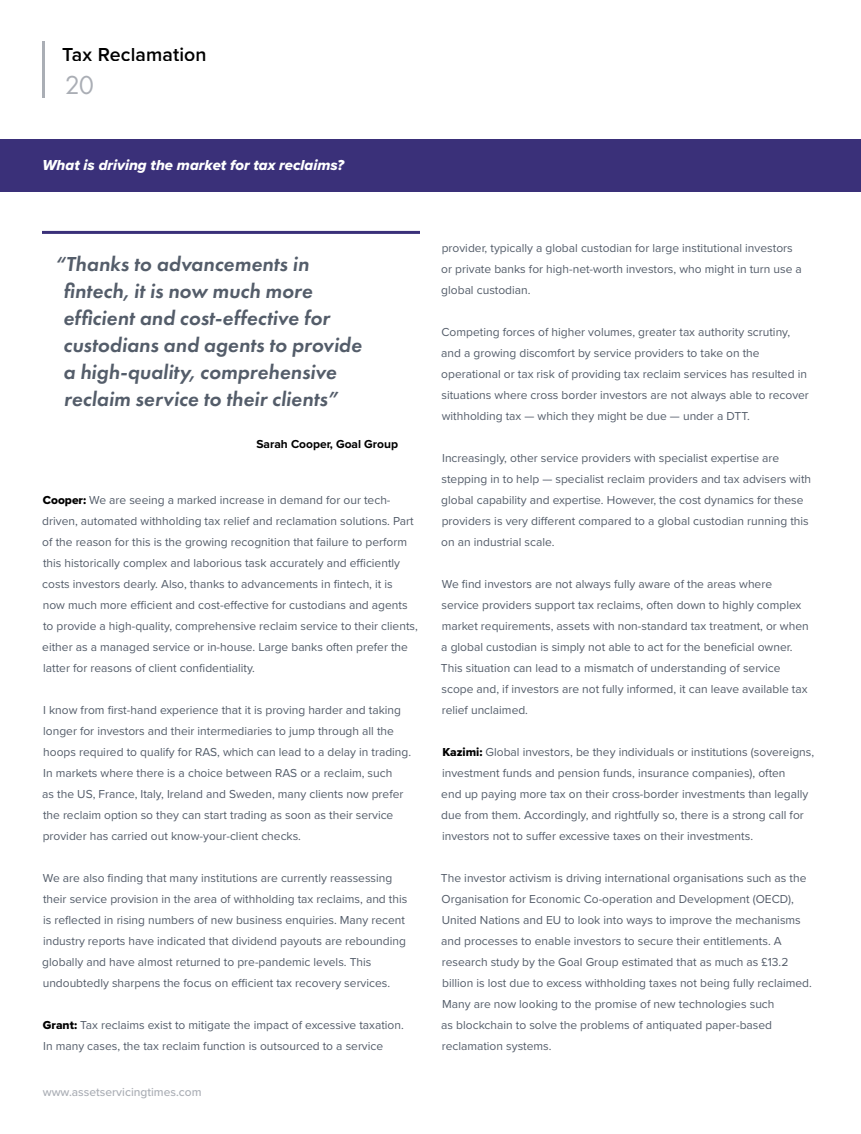
<style>
.page{position:relative;width:861px;height:1134px;background:#fff}
.page>*{position:absolute;margin:0;border:0;box-sizing:border-box;transform-origin:0 0}
.t1{font:27px "Futura PT";color:#aaaeb5}
.Pull_Quote{font:italic 600 21px/27px "Futura PT";letter-spacing:.005em;color:#545d6a}
.t2{font:600 19.5px "Proxima Nova";letter-spacing:.005em;color:#000}
.Body_Text{font:15px "Proxima Nova Extrabld It";color:#fff}
.Body_Text-2{font:12px/21px "Proxima Nova";color:#545d6a}
.t3{font:500 12px "Proxima Nova";color:#aaaeb5}
.Body_Text-3{font:700 12px "Proxima Nova";color:#000}
.s1{font-family:"Proxima Nova Extrabld";color:#000}
</style>
<div class="page">
<div style="left:0;top:139px;width:861px;height:52px;background:#3a3079"></div>
<hr style="left:42px;top:231px;width:378px;height:3px;background:#3a3079">
<hr style="left:42px;top:41px;width:2px;height:57px;background:#aaaeb5">
<h3 class="t2" style="left:62px;top:40px;width:146px">Tax Reclamation</h3>
<h1 class="t1" style="left:64px;top:69px;width:31px">20</h1>
<p class="Body_Text" style="left:43px;top:154px;width:303px">What is driving the market for tax reclaims?</p>
<p class="Pull_Quote" style="left:63px;top:250px;width:300px;text-indent:-8px">“Thanks to advancements in fintech, it is now much more efficient and cost-effective for custodians and agents to provide a high-quality, comprehensive reclaim service to their clients”</p>
<p class="Body_Text-3" style="left:256px;top:435px;width:143px">Sarah Cooper, Goal Group</p>
<p class="Body_Text-2" style="left:42px;top:489px;width:377px"><span class="s1">Cooper:</span> We are seeing a marked increase in demand for our tech&shy;driven, automated withholding tax relief and reclamation solutions. Part of the reason for this is the growing recognition that failure to perform this historically complex and laborious task accurately and efficiently costs investors dearly. Also, thanks to advancements in fintech, it is now much more efficient and cost-effective for custodians and agents to provide a high-quality, comprehensive reclaim service to their clients, either as a managed service or in-house. Large banks often prefer the latter for reasons of client confidentiality.</p>
<p class="Body_Text-2" style="left:42px;top:699px;width:370px">I know from first-hand experience that it is proving harder and taking longer for investors and their intermediaries to jump through all the hoops required to qualify for RAS, which can lead to a delay in trading.<br>In markets where there is a choice between RAS or a reclaim, such<br>as the US, France, Italy, Ireland and Sweden, many clients now prefer the reclaim option so they can start trading as soon as their service provider has carried out know-your-client checks.</p>
<p class="Body_Text-2" style="left:42px;top:867px;width:367px">We are also finding that many institutions are currently reassessing their service provision in the area of withholding tax reclaims, and this is reflected in rising numbers of new business enquiries. Many recent industry reports have indicated that dividend payouts are rebounding globally and have almost returned to pre-pandemic levels. This undoubtedly sharpens the focus on efficient tax recovery services.</p>
<p class="Body_Text-2" style="left:43px;top:1014px;width:363px"><span class="s1">Grant:</span> Tax reclaims exist to mitigate the impact of excessive taxation.<br>In many cases, the tax reclaim function is outsourced to a service</p>
<p class="t3" style="left:43px;top:1083px;width:160px">www.assetservicingtimes.com</p>
<p class="Body_Text-2" style="left:441px;top:237px;width:362px">provider, typically a global custodian for large institutional investors or private banks for high-net-worth investors, who might in turn use a global custodian.</p>
<p class="Body_Text-2" style="left:441px;top:321px;width:369px">Competing forces of higher volumes, greater tax authority scrutiny, and a growing discomfort by service providers to take on the operational or tax risk of providing tax reclaim services has resulted in situations where cross border investors are not always able to recover withholding tax — which they might be due — under a DTT.</p>
<p class="Body_Text-2" style="left:441px;top:447px;width:371px">Increasingly, other service providers with specialist expertise are stepping in to help — specialist reclaim providers and tax advisers with global capability and expertise. However, the cost dynamics for these providers is very different compared to a global custodian running this on an industrial scale.</p>
<p class="Body_Text-2" style="left:441px;top:573px;width:369px">We find investors are not always fully aware of the areas where service providers support tax reclaims, often down to highly complex market requirements, assets with non-standard tax treatment, or when a global custodian is simply not able to act for the beneficial owner.<br>This situation can lead to a mismatch of understanding of service scope and, if investors are not fully informed, it can leave available tax relief unclaimed.</p>
<p class="Body_Text-2" style="left:441px;top:741px;width:374px"><span class="s1">Kazimi:</span> Global investors, be they individuals or institutions (sovereigns, investment funds and pension funds, insurance companies), often<br>end up paying more tax on their cross-border investments than legally due from them. Accordingly, and rightfully so, there is a strong call for investors not to suffer excessive taxes on their investments.</p>
<p class="Body_Text-2" style="left:441px;top:867px;width:372px">The investor activism is driving international organisations such as the Organisation for Economic Co-operation and Development (OECD), United Nations and EU to look into ways to improve the mechanisms and processes to enable investors to secure their entitlements. A research study by the Goal Group estimated that as much as £13.2 billion is lost due to excess withholding taxes not being fully reclaimed.<br>Many are now looking to the promise of new technologies such<br>as blockchain to solve the problems of antiquated paper-based reclamation systems.</p>
</div>
